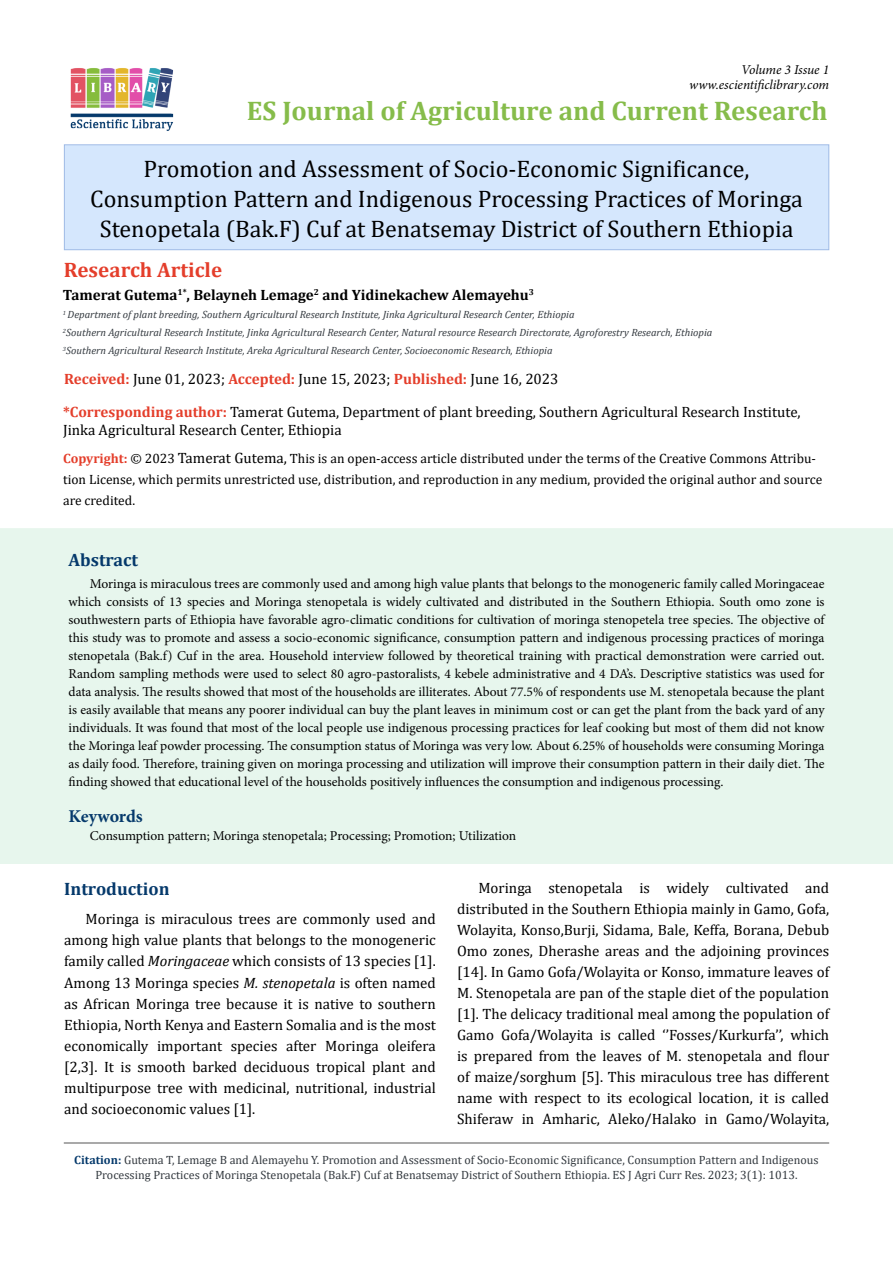
<style>
.page{position:relative;width:893px;height:1263px;background:#fff}
.page>*{position:absolute;margin:0;border:0;box-sizing:border-box;transform-origin:0 0}
.t1{font:700 27px "Cambria";color:#86bc4a}
.t2{font:24px/30px "Cambria";color:#000;text-align:center}
.t3{font:700 21px "Cambria";color:#e43e2b}
.t4{font:700 18px "Cambria";color:#05396b}
.t5{font:700 18px "Minion Pro";letter-spacing:-.005em;color:#05396b}
.t6{font:15px/21px "Cambria";color:#000;text-align:justify}
.t7{font:700 15px "Cambria";color:#000}
.t8{font:13.5px/18px "Minion Pro";color:#000;text-align:justify}
.t9{font:13.5px/21px "Cambria";color:#000}
.t10{font:italic 13.5px/15px "Minion Pro";letter-spacing:-.01em;color:#000;text-align:right}
.t11{font:12px/15px "Cambria";color:#343a40;text-align:center}
.t12{font:italic 10.5px/18px "Cambria";color:#343a40}
.s1{font-weight:700;color:#e43e2b}
.s2{font-size:15px}
.s3{font-style:italic}
.s4{font-weight:700;color:#05396b}
</style>
<div class="page">
<hr style="left:64px;top:1142px;width:765px;height:1px;background:#000">
<hr style="left:64px;top:1143px;width:765px;height:1px;background:#000">
<img style="left:70px;top:68px;width:104px;height:63px">
<div style="left:0;top:528px;width:893px;height:336px;background:#e7f6ed"></div>
<div style="left:64px;top:145px;width:765px;height:105px;background:#d5e7fd"></div>
<div style="left:64px;top:144px;width:765px;height:106px;border:1px solid #a0bbe6"></div>
<p class="t10" style="left:689px;top:62px;width:141px">Volume 3 Issue 1 www.escientificlibrary.com</p>
<h1 class="t1" style="left:247px;top:92px;width:582px">ES Journal of Agriculture and Current Research</h1>
<h2 class="t2" style="left:90px;top:153px;width:714px">Promotion and Assessment of Socio-Economic Significance,<br>Consumption Pattern and Indigenous Processing Practices of Moringa<br>Stenopetala (Bak.F) Cuf at Benatsemay District of Southern Ethiopia</h2>
<h3 class="t3" style="left:64px;top:255px;width:160px">Research Article</h3>
<p class="t7" style="left:63px;top:284px;width:473px">Tamerat Gutema<sup>1*</sup>, Belayneh Lemage<sup>2</sup> and Yidinekachew Alemayehu<sup>3</sup></p>
<p class="t12" style="left:63px;top:305px;width:651px"><sup>1</sup> Department of plant breeding, Southern Agricultural Research Institute, Jinka Agricultural Research Center, Ethiopia<br><sup>2</sup>Southern Agricultural Research Institute, Jinka Agricultural Research Center, Natural resource Research Directorate, Agroforestry Research, Ethiopia<br><sup>3</sup>Southern Agricultural Research Institute, Areka Agricultural Research Center, Socioeconomic Research, Ethiopia</p>
<p class="t6" style="left:64px;top:369px;width:496px"><span class="s1">Received:</span> June 01, 2023; <span class="s1">Accepted:</span> June 15, 2023; <span class="s1">Published:</span> June 16, 2023</p>
<p class="t6" style="left:63px;top:402px;width:739px;line-height:18px"><span class="s1">*Corresponding author:</span> Tamerat Gutema, Department of plant breeding, Southern Agricultural Research Institute,<br>Jinka Agricultural Research Center, Ethiopia</p>
<p class="t9" style="left:63px;top:448px;width:761px"><span class="s1">Copyright:</span> © 2023 <span class="s2">Tamerat Gutema,</span> This is an open-access article distributed under the terms of the Creative Commons Attribu&shy;tion License, which permits unrestricted use, distribution, and reproduction in any medium, provided the original author and source are credited.</p>
<h3 class="t4" style="left:68px;top:547px;width:71px">Abstract</h3>
<p class="t8" style="left:68px;top:575px;width:758px;text-indent:21px">Moringa is miraculous trees are commonly used and among high value plants that belongs to the monogeneric family called Moringaceae which consists of 13 species and Moringa stenopetala is widely cultivated and distributed in the Southern Ethiopia. South omo zone is southwestern parts of Ethiopia have favorable agro-climatic conditions for cultivation of moringa stenopetela tree species. The objective of this study was to promote and assess a socio-economic significance, consumption pattern and indigenous processing practices of moringa stenopetala (Bak.f) Cuf in the area. Household interview followed by theoretical training with practical demonstration were carried out.<br>Random sampling methods were used to select 80 agro-pastoralists, 4 kebele administrative and 4 DA’s. Descriptive statistics was used for data analysis. The results showed that most of the households are illiterates. About 77.5% of respondents use M. stenopetala because the plant is easily available that means any poorer individual can buy the plant leaves in minimum cost or can get the plant from the back yard of any individuals. It was found that most of the local people use indigenous processing practices for leaf cooking but most of them did not know the Moringa leaf powder processing. The consumption status of Moringa was very low. About 6.25% of households were consuming Moringa as daily food. Therefore, training given on moringa processing and utilization will improve their consumption pattern in their daily diet. The finding showed that educational level of the households positively influences the consumption and indigenous processing.</p>
<h3 class="t5" style="left:68px;top:804px;width:76px">Keywords</h3>
<p class="t8" style="left:90px;top:827px;width:428px">Consumption pattern; Moringa stenopetala; Processing; Promotion; Utilization</p>
<h3 class="t4" style="left:64px;top:876px;width:107px">Introduction</h3>
<p class="t6" style="left:64px;top:909px;width:373px;text-indent:21px">Moringa is miraculous trees are commonly used and among high value plants that belongs to the monogeneric family called <span class="s3">Moringaceae</span> which consists of 13 species [1].<br>Among 13 Moringa species <span class="s3">M. stenopetala</span> is often named as African Moringa tree because it is native to southern Ethiopia, North Kenya and Eastern Somalia and is the most economically important species after Moringa oleifera [2,3]. It is smooth barked deciduous tropical plant and multipurpose tree with medicinal, nutritional, industrial and socioeconomic values [1].</p>
<p class="t6" style="left:457px;top:877px;width:374px;text-indent:21px">Moringa stenopetala is widely cultivated and distributed in the Southern Ethiopia mainly in Gamo, Gofa, Wolayita, Konso,Burji, Sidama, Bale, Keffa, Borana, Debub Omo zones, Dherashe areas and the adjoining provinces [14]. In Gamo Gofa/Wolayita or Konso, immature leaves of M. Stenopetala are pan of the staple diet of the population [1]. The delicacy traditional meal among the population of Gamo Gofa/Wolayita is called ‘’Fosses/Kurkurfa’’, which is prepared from the leaves of M. stenopetala and flour of maize/sorghum [5]. This miraculous tree has different name with respect to its ecological location, it is called Shiferaw in Amharic, Aleko/Halako in Gamo/Wolayita,</p>
<p class="t11" style="left:74px;top:1152px;width:746px"><span class="s4">Citation:</span> Gutema T, Lemage B and Alemayehu Y. Promotion and Assessment of Socio-Economic Significance, Consumption Pattern and Indigenous<br>Processing Practices of Moringa Stenopetala (Bak.F) Cuf at Benatsemay District of Southern Ethiopia. ES J Agri Curr Res. 2023; 3(1): 1013.</p>
</div>
